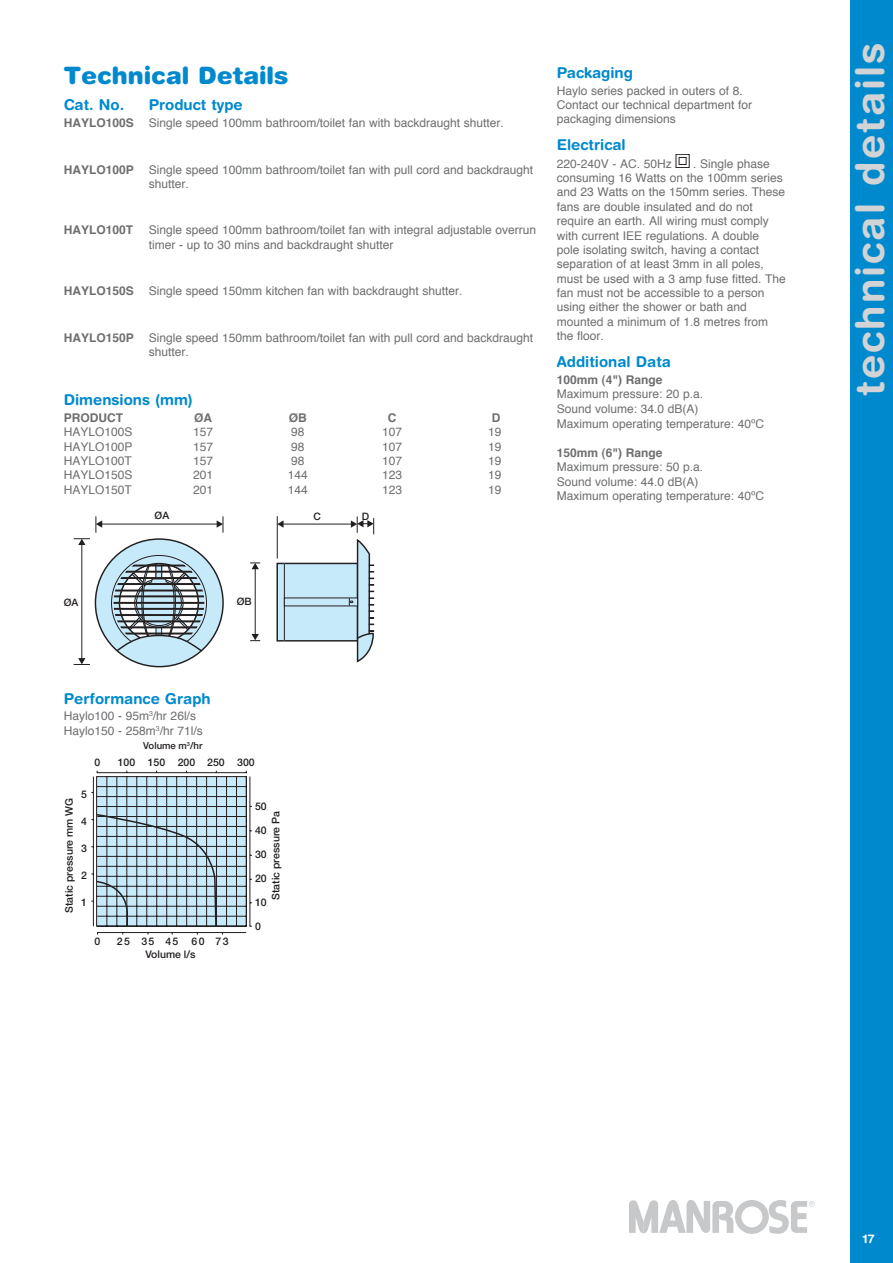
<style>
.page{position:relative;width:893px;height:1263px;background:#fff}
.page>*{position:absolute;margin:0;border:0;box-sizing:border-box;transform-origin:0 0}
.t1{font:700 39.75px "Helvetica Rounded";letter-spacing:.05em;color:#d1d3d4}
.t2{font:900 24px "Helvetica Rounded";color:#008acd}
.t3{font:700 15px "Helvetica Rounded";color:#008acd}
.t4{font:12px/14.4px "Helvetica";color:#6d6e70}
.t5{font:700 12px "Helvetica";color:#6d6e70}
.t6{font:700 12px "Helvetica Rounded";color:#fff}
.t7{font:500 10.5px "Helvetica Neue";color:#231f20}
.t8{font:500 10.2px "Helvetica Neue";color:#231f20}
.t9{font:500 9.6px "Helvetica Neue";color:#231f20}
</style>
<div class="page">
<div style="left:850px;top:0;width:43px;height:1263px;background:#008acd"></div>
<svg style="left:629px;top:1200px;width:185px;height:34px"></svg>
<hr style="left:282px;top:524px;width:70px;height:1px;background:#231f20">
<svg style="left:278px;top:520px;width:6px;height:8px"></svg>
<hr style="left:277px;top:516px;width:1px;height:43px;background:#231f20">
<hr style="left:255px;top:568px;width:1px;height:67px;background:#231f20">
<svg style="left:250px;top:563px;width:10px;height:6px"></svg>
<svg style="left:250px;top:634px;width:10px;height:7px"></svg>
<svg style="left:74px;top:516px;width:150px;height:151px"></svg>
<div style="left:277px;top:563px;width:81px;height:78px;background:#c7eafb"></div>
<div style="left:276px;top:563px;width:82px;height:79px;border:1px solid #231f20"></div>
<hr style="left:284px;top:563px;width:1px;height:78px;background:#231f20">
<svg style="left:349px;top:516px;width:26px;height:147px"></svg>
<svg style="left:91px;top:770px;width:161px;height:165px"></svg>
<div style="left:676px;top:154px;width:13px;height:14px;border:1px solid #231f20"></div>
<div style="left:679px;top:157px;width:7px;height:8px;border:1px solid #231f20"></div>
<h2 class="t2" style="left:64px;top:66px;width:226px">Technical Details</h2>
<p class="t3" style="left:64px;top:99px;width:62px">Cat. No.</p>
<p class="t3" style="left:149px;top:99px;width:96px">Product type</p>
<p class="t5" style="left:64px;top:118px;width:71px">HAYLO100S</p>
<p class="t4" style="left:149px;top:117px;width:357px">Single speed 100mm bathroom/toilet fan with backdraught shutter.</p>
<p class="t5" style="left:64px;top:164px;width:71px">HAYLO100P</p>
<p class="t4" style="left:149px;top:163px;width:386px">Single speed 100mm bathroom/toilet fan with pull cord and backdraught shutter.</p>
<p class="t5" style="left:64px;top:225px;width:71px">HAYLO100T</p>
<p class="t4" style="left:149px;top:224px;width:389px">Single speed 100mm bathroom/toilet fan with integral adjustable overrun timer - up to 30 mins and backdraught shutter</p>
<p class="t5" style="left:64px;top:286px;width:71px">HAYLO150S</p>
<p class="t4" style="left:149px;top:285px;width:315px">Single speed 150mm kitchen fan with backdraught shutter.</p>
<p class="t5" style="left:64px;top:332px;width:71px">HAYLO150P</p>
<p class="t4" style="left:149px;top:331px;width:386px">Single speed 150mm bathroom/toilet fan with pull cord and backdraught shutter.</p>
<p class="t3" style="left:64px;top:394px;width:131px">Dimensions (mm)</p>
<p class="t5" style="left:64px;top:413px;width:61px">PRODUCT</p>
<p class="t5" style="left:194px;top:413px;width:19px">ØA</p>
<p class="t5" style="left:289px;top:413px;width:19px">ØB</p>
<p class="t5" style="left:388px;top:413px;width:10px">C</p>
<p class="t5" style="left:492px;top:413px;width:10px">D</p>
<p class="t4" style="left:64px;top:426px;width:70px">HAYLO100S</p>
<p class="t4" style="left:193px;top:426px;width:22px">157</p>
<p class="t4" style="left:291px;top:426px;width:15px">98</p>
<p class="t4" style="left:382px;top:426px;width:22px">107</p>
<p class="t4" style="left:488px;top:426px;width:15px">19</p>
<p class="t4" style="left:64px;top:440px;width:70px">HAYLO100P</p>
<p class="t4" style="left:193px;top:440px;width:22px">157</p>
<p class="t4" style="left:291px;top:440px;width:15px">98</p>
<p class="t4" style="left:382px;top:440px;width:22px">107</p>
<p class="t4" style="left:488px;top:440px;width:15px">19</p>
<p class="t4" style="left:64px;top:455px;width:69px">HAYLO100T</p>
<p class="t4" style="left:193px;top:455px;width:22px">157</p>
<p class="t4" style="left:291px;top:455px;width:15px">98</p>
<p class="t4" style="left:382px;top:455px;width:22px">107</p>
<p class="t4" style="left:488px;top:455px;width:15px">19</p>
<p class="t4" style="left:64px;top:469px;width:70px">HAYLO150S</p>
<p class="t4" style="left:193px;top:469px;width:22px">201</p>
<p class="t4" style="left:288px;top:469px;width:22px">144</p>
<p class="t4" style="left:382px;top:469px;width:22px">123</p>
<p class="t4" style="left:488px;top:469px;width:15px">19</p>
<p class="t4" style="left:64px;top:483px;width:69px">HAYLO150T</p>
<p class="t4" style="left:193px;top:483px;width:22px">201</p>
<p class="t4" style="left:288px;top:483px;width:22px">144</p>
<p class="t4" style="left:382px;top:483px;width:22px">123</p>
<p class="t4" style="left:488px;top:483px;width:15px">19</p>
<p class="t8" style="left:155px;top:512px;width:16px">ØA</p>
<p class="t8" style="left:313px;top:512px;width:9px">C</p>
<p class="t8" style="left:362px;top:512px;width:9px">D</p>
<p class="t3" style="left:557px;top:67px;width:78px">Packaging</p>
<p class="t4" style="left:557px;top:84px;width:197px">Haylo series packed in outers of 8.<br>Contact our technical department for packaging dimensions</p>
<p class="t3" style="left:557px;top:139px;width:70px">Electrical</p>
<p class="t4" style="left:557px;top:157px;width:117px">220-240V - AC. 50Hz</p>
<p class="t4" style="left:557px;top:157px;width:231px;text-indent:136px">. Single phase consuming 16 Watts on the 100mm series and 23 Watts on the 150mm series. These fans are double insulated and do not require an earth. All wiring must comply with current IEE regulations. A double<br>pole isolating switch, having a contact separation of at least 3mm in all poles, must be used with a 3 amp fuse fitted. The fan must not be accessible to a person using either the shower or bath and mounted a minimum of 1.8 metres from the floor.</p>
<p class="t3" style="left:557px;top:356px;width:116px">Additional Data</p>
<p class="t5" style="left:557px;top:375px;width:107px">100mm (4") Range</p>
<p class="t4" style="left:557px;top:388px;width:209px">Maximum pressure: 20 p.a.<br>Sound volume: 34.0 dB(A)<br>Maximum operating temperature: 40ºC</p>
<p class="t5" style="left:557px;top:448px;width:107px">150mm (6") Range</p>
<p class="t4" style="left:557px;top:461px;width:209px">Maximum pressure: 50 p.a.<br>Sound volume: 44.0 dB(A)<br>Maximum operating temperature: 40ºC</p>
<p class="t8" style="left:64px;top:598px;width:16px">ØA</p>
<p class="t8" style="left:237px;top:598px;width:16px">ØB</p>
<p class="t3" style="left:64px;top:693px;width:148px">Performance Graph</p>
<p class="t4" style="left:64px;top:710px;width:140px">Haylo100 - 95m<sup>3</sup>/hr 26l/s<br>Haylo150 - 258m<sup>3</sup>/hr 71l/s</p>
<p class="t7" style="left:95px;top:759px;width:7px">0</p>
<p class="t7" style="left:118px;top:759px;width:138px">100 150 200 250 300</p>
<p class="t7" style="left:81px;top:790px;width:7px">5</p>
<p class="t7" style="left:81px;top:817px;width:7px">4</p>
<p class="t7" style="left:81px;top:844px;width:7px">3</p>
<p class="t7" style="left:81px;top:871px;width:7px">2</p>
<p class="t7" style="left:81px;top:898px;width:7px">1</p>
<p class="t9" style="left:143px;top:742px;width:61px">Volume m<sup>3</sup>/hr</p>
<p class="t7" style="left:65px;top:913px;width:116px;rotate:-90deg">Static pressure mm WG</p>
<p class="t7" style="left:255px;top:803px;width:13px">50</p>
<p class="t7" style="left:255px;top:827px;width:13px">40</p>
<p class="t7" style="left:255px;top:851px;width:13px">30</p>
<p class="t7" style="left:255px;top:875px;width:13px">20</p>
<p class="t7" style="left:255px;top:899px;width:13px">10</p>
<p class="t7" style="left:255px;top:923px;width:7px">0</p>
<p class="t7" style="left:272px;top:900px;width:90px;rotate:-90deg">Static pressure Pa</p>
<p class="t7" style="left:95px;top:937px;width:7px">0</p>
<p class="t7" style="left:117px;top:937px;width:63px">25 35 45</p>
<p class="t7" style="left:192px;top:937px;width:38px">60 73</p>
<p class="t7" style="left:145px;top:950px;width:52px">Volume l/s</p>
<h1 class="t1" style="left:855px;top:396px;width:355px;rotate:-90deg">technical details</h1>
<p class="t6" style="left:863px;top:1234px;width:13px">17</p>
</div>
